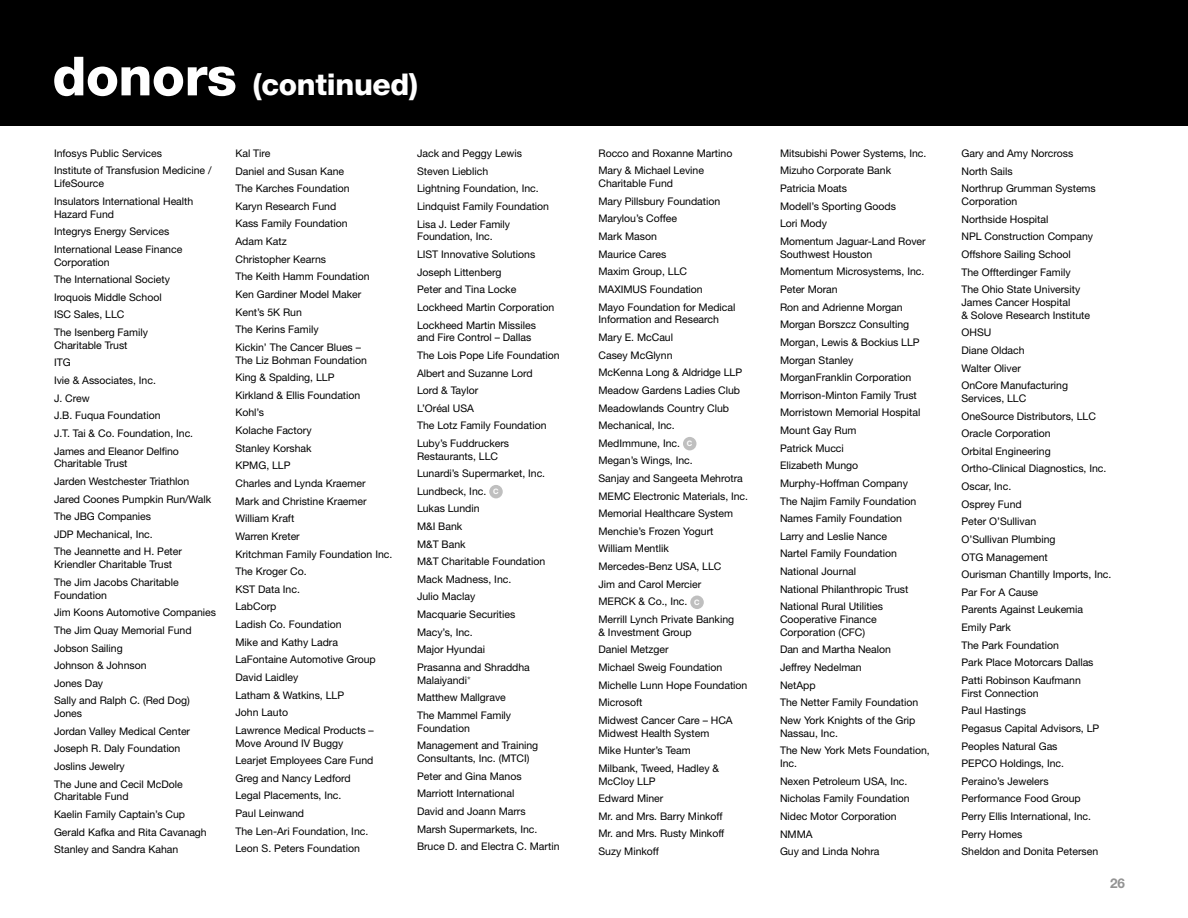
<style>
.page{position:relative;width:1188px;height:918px;background:#fff}
.page>*{position:absolute;margin:0;border:0;box-sizing:border-box;transform-origin:0 0}
.t1{font:800 30px "Helvetica Neue";letter-spacing:-.01em;color:#fff}
.t2{font:700 13.5px "Helvetica Neue";color:#939393}
.t3{font:10.5px/17.7px "Helvetica Neue";color:#000}
.s1{font-size:54px}
.s2{font-weight:700;font-size:7.5px;color:#fff}
.s3{color:#505050}
</style>
<div class="page">
<div style="left:0;top:0;width:1188px;height:126px;background:#000"></div>
<div style="left:489px;top:485px;width:14px;height:13px;background:#bfbfbf;border-radius:50%"></div>
<div style="left:683px;top:437px;width:13px;height:13px;background:#bfbfbf;border-radius:50%"></div>
<div style="left:690px;top:596px;width:14px;height:13px;background:#bfbfbf;border-radius:50%"></div>
<h1 class="t1" style="left:52px;top:67px;width:367px"><span class="s1">donors</span> (continued)</h1>
<p class="t3" style="left:54px;top:144px;width:159px">Infosys Public Services<br>Institute of Transfusion Medicine /</p>
<p class="t3" style="left:54px;top:174px;width:141px">LifeSource<br>Insulators International Health</p>
<p class="t3" style="left:54px;top:205px;width:130px">Hazard Fund<br>Integrys Energy Services<br>International Lease Finance</p>
<p class="t3" style="left:54px;top:253px;width:117px">Corporation<br>The International Society<br>Iroquois Middle School<br>ISC Sales, LLC<br>The Isenberg Family</p>
<p class="t3" style="left:54px;top:336px;width:141px">Charitable Trust<br>ITG<br>Ivie &amp; Associates, Inc.<br>J. Crew<br>J.B. Fuqua Foundation<br>J.T. Tai &amp; Co. Foundation, Inc.<br>James and Eleanor Delfino</p>
<p class="t3" style="left:54px;top:455px;width:159px">Charitable Trust<br>Jarden Westchester Triathlon<br>Jared Coones Pumpkin Run/Walk<br>The JBG Companies<br>JDP Mechanical, Inc.<br>The Jeannette and H. Peter</p>
<p class="t3" style="left:54px;top:555px;width:126px">Kriendler Charitable Trust<br>The Jim Jacobs Charitable</p>
<p class="t3" style="left:54px;top:586px;width:164px">Foundation<br>Jim Koons Automotive Companies<br>The Jim Quay Memorial Fund<br>Jobson Sailing<br>Johnson &amp; Johnson<br>Jones Day<br>Sally and Ralph C. (Red Dog)</p>
<p class="t3" style="left:54px;top:704px;width:138px">Jones<br>Jordan Valley Medical Center<br>Joseph R. Daly Foundation<br>Joslins Jewelry<br>The June and Cecil McDole</p>
<p class="t3" style="left:54px;top:788px;width:154px">Charitable Fund<br>Kaelin Family Captain’s Cup<br>Gerald Kafka and Rita Cavanagh<br>Stanley and Sandra Kahan</p>
<p class="t3" style="left:236px;top:144px;width:136px">Kal Tire<br>Daniel and Susan Kane<br>The Karches Foundation<br>Karyn Research Fund<br>Kass Family Foundation<br>Adam Katz<br>Christopher Kearns<br>The Keith Hamm Foundation<br>Ken Gardiner Model Maker<br>Kent’s 5K Run<br>The Kerins Family<br>Kickin’ The Cancer Blues –</p>
<p class="t3" style="left:236px;top:351px;width:158px">The Liz Bohman Foundation<br>King &amp; Spalding, LLP<br>Kirkland &amp; Ellis Foundation<br>Kohl’s<br>Kolache Factory<br>Stanley Korshak<br>KPMG, LLP<br>Charles and Lynda Kraemer<br>Mark and Christine Kraemer<br>William Kraft<br>Warren Kreter<br>Kritchman Family Foundation Inc.<br>The Kroger Co.<br>KST Data Inc.<br>LabCorp<br>Ladish Co. Foundation<br>Mike and Kathy Ladra<br>LaFontaine Automotive Group<br>David Laidley<br>Latham &amp; Watkins, LLP<br>John Lauto<br>Lawrence Medical Products –</p>
<p class="t3" style="left:236px;top:734px;width:139px">Move Around IV Buggy<br>Learjet Employees Care Fund<br>Greg and Nancy Ledford<br>Legal Placements, Inc.<br>Paul Leinwand<br>The Len-Ari Foundation, Inc.<br>Leon S. Peters Foundation</p>
<p class="t3" style="left:417px;top:144px;width:134px">Jack and Peggy Lewis<br>Steven Lieblich<br>Lightning Foundation, Inc.<br>Lindquist Family Foundation<br>Lisa J. Leder Family</p>
<p class="t3" style="left:417px;top:228px;width:139px">Foundation, Inc.<br>LIST Innovative Solutions<br>Joseph Littenberg<br>Peter and Tina Locke<br>Lockheed Martin Corporation<br>Lockheed Martin Missiles</p>
<p class="t3" style="left:417px;top:329px;width:144px">and Fire Control – Dallas<br>The Lois Pope Life Foundation<br>Albert and Suzanne Lord<br>Lord &amp; Taylor<br>L’Oréal USA<br>The Lotz Family Foundation<br>Luby’s Fuddruckers</p>
<p class="t3" style="left:417px;top:447px;width:130px">Restaurants, LLC<br>Lunardi’s Supermarket, Inc.<br>Lundbeck, Inc. <span class="s2">C<br></span>Lukas Lundin<br>M&amp;I Bank<br>M&amp;T Bank<br>M&amp;T Charitable Foundation<br>Mack Madness, Inc.<br>Julio Maclay<br>Macquarie Securities<br>Macy’s, Inc.<br>Major Hyundai<br>Prasanna and Shraddha</p>
<p class="t3" style="left:417px;top:671px;width:96px">Malaiyandi<span class="s3">*<br></span>Matthew Mallgrave<br>The Mammel Family</p>
<p class="t3" style="left:417px;top:719px;width:123px">Foundation<br>Management and Training</p>
<p class="t3" style="left:417px;top:749px;width:144px">Consultants, Inc. (MTCI)<br>Peter and Gina Manos<br>Marriott International<br>David and Joann Marrs<br>Marsh Supermarkets, Inc.<br>Bruce D. and Electra C. Martin</p>
<p class="t3" style="left:599px;top:144px;width:135px">Rocco and Roxanne Martino<br>Mary &amp; Michael Levine</p>
<p class="t3" style="left:599px;top:174px;width:138px">Charitable Fund<br>Mary Pillsbury Foundation<br>Marylou’s Coffee<br>Mark Mason<br>Maurice Cares<br>Maxim Group, LLC<br>MAXIMUS Foundation<br>Mayo Foundation for Medical</p>
<p class="t3" style="left:598px;top:311px;width:151px">Information and Research<br>Mary E. McCaul<br>Casey McGlynn<br>McKenna Long &amp; Aldridge LLP<br>Meadow Gardens Ladies Club<br>Meadowlands Country Club<br>Mechanical, Inc.<br>MedImmune, Inc. <span class="s2">C<br></span>Megan’s Wings, Inc.<br>Sanjay and Sangeeta Mehrotra<br>MEMC Electronic Materials, Inc.<br>Memorial Healthcare System<br>Menchie’s Frozen Yogurt<br>William Mentlik<br>Mercedes-Benz USA, LLC<br>Jim and Carol Mercier<br>MERCK &amp; Co., Inc. <span class="s2">C<br></span>Merrill Lynch Private Banking</p>
<p class="t3" style="left:598px;top:623px;width:150px">&amp; Investment Group<br>Daniel Metzger<br>Michael Sweig Foundation<br>Michelle Lunn Hope Foundation<br>Microsoft<br>Midwest Cancer Care – HCA</p>
<p class="t3" style="left:598px;top:724px;width:122px">Midwest Health System<br>Mike Hunter’s Team<br>Milbank, Tweed, Hadley &amp;</p>
<p class="t3" style="left:598px;top:772px;width:127px">McCloy LLP<br>Edward Miner<br>Mr. and Mrs. Barry Minkoff<br>Mr. and Mrs. Rusty Minkoff<br>Suzy Minkoff</p>
<p class="t3" style="left:780px;top:144px;width:148px">Mitsubishi Power Systems, Inc.<br>Mizuho Corporate Bank<br>Patricia Moats<br>Modell’s Sporting Goods<br>Lori Mody<br>Momentum Jaguar-Land Rover</p>
<p class="t3" style="left:780px;top:245px;width:146px">Southwest Houston<br>Momentum Microsystems, Inc.<br>Peter Moran<br>Ron and Adrienne Morgan<br>Morgan Borszcz Consulting<br>Morgan, Lewis &amp; Bockius LLP<br>Morgan Stanley<br>MorganFranklin Corporation<br>Morrison-Minton Family Trust<br>Morristown Memorial Hospital<br>Mount Gay Rum<br>Patrick Mucci<br>Elizabeth Mungo<br>Murphy-Hoffman Company<br>The Najim Family Foundation<br>Names Family Foundation<br>Larry and Leslie Nance<br>Nartel Family Foundation<br>National Journal<br>National Philanthropic Trust<br>National Rural Utilities</p>
<p class="t3" style="left:780px;top:613px;width:98px;line-height:12.8px">Cooperative Finance<br>Corporation (CFC)</p>
<p class="t3" style="left:780px;top:641px;width:140px">Dan and Martha Nealon<br>Jeffrey Nedelman<br>NetApp<br>The Netter Family Foundation<br>New York Knights of the Grip</p>
<p class="t3" style="left:780px;top:724px;width:151px">Nassau, Inc.<br>The New York Mets Foundation,</p>
<p class="t3" style="left:780px;top:754px;width:131px">Inc.<br>Nexen Petroleum USA, Inc.<br>Nicholas Family Foundation<br>Nidec Motor Corporation<br>NMMA<br>Guy and Linda Nohra</p>
<p class="t3" style="left:962px;top:144px;width:136px">Gary and Amy Norcross<br>North Sails<br>Northrup Grumman Systems</p>
<p class="t3" style="left:962px;top:192px;width:133px">Corporation<br>Northside Hospital<br>NPL Construction Company<br>Offshore Sailing School<br>The Offterdinger Family<br>The Ohio State University</p>
<p class="t3" style="left:962px;top:296px;width:130px;line-height:12.8px">James Cancer Hospital<br>&amp; Solove Research Institute</p>
<p class="t3" style="left:962px;top:324px;width:108px">OHSU<br>Diane Oldach<br>Walter Oliver<br>OnCore Manufacturing</p>
<p class="t3" style="left:962px;top:389px;width:151px">Services, LLC<br>OneSource Distributors, LLC<br>Oracle Corporation<br>Orbital Engineering<br>Ortho-Clinical Diagnostics, Inc.<br>Oscar, Inc.<br>Osprey Fund<br>Peter O’Sullivan<br>O’Sullivan Plumbing<br>OTG Management<br>Ourisman Chantilly Imports, Inc.<br>Par For A Cause<br>Parents Against Leukemia<br>Emily Park<br>The Park Foundation<br>Park Place Motorcars Dallas<br>Patti Robinson Kaufmann</p>
<p class="t3" style="left:962px;top:684px;width:139px">First Connection<br>Paul Hastings<br>Pegasus Capital Advisors, LP<br>Peoples Natural Gas<br>PEPCO Holdings, Inc.<br>Peraino’s Jewelers<br>Performance Food Group<br>Perry Ellis International, Inc.<br>Perry Homes<br>Sheldon and Donita Petersen</p>
<p class="t2" style="left:1110px;top:875px;width:16px">26</p>
</div>
